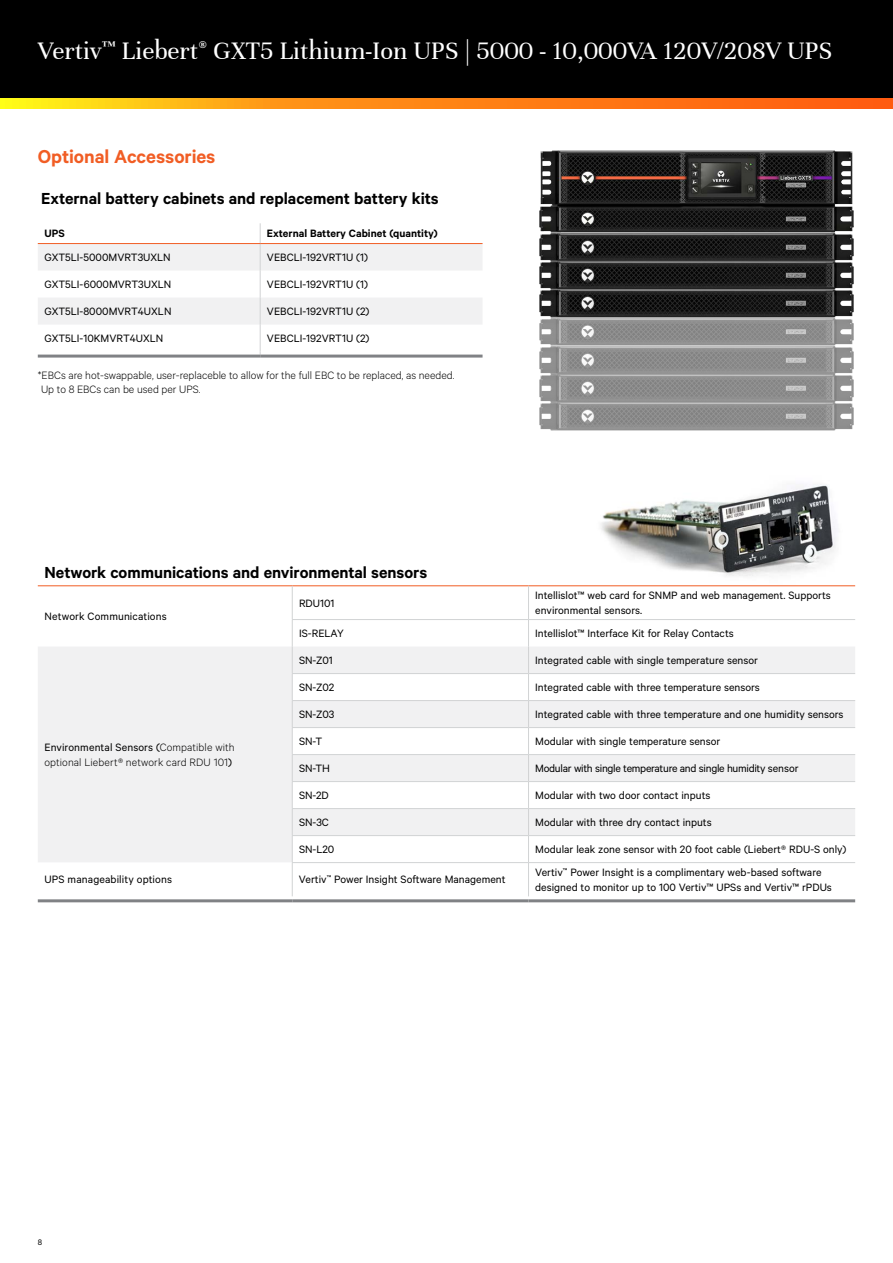
<style>
.page{position:relative;width:893px;height:1263px;background:#fff}
.page>*{position:absolute;margin:0;border:0;box-sizing:border-box;transform-origin:0 0}
.t1{font:27px "Unna";color:#fff}
.t2{font:600 21px "Calibre";color:#f15d24}
.t3{font:600 18px "Calibre";color:#000}
.t4{font:12px/14.4px "Calibre";color:#000}
.t5{font:300 12px/14.4px "Calibre";color:#000}
.t6{font:12px "Calibre";letter-spacing:-.025em;color:#000}
.t7{font:600 12px "Calibre";color:#000}
.t8{font:9px "Calibre";color:#000}
.s1{font-weight:400}
</style>
<div class="page">
<div style="left:0;top:0;width:893px;height:108px;background:#000"></div>
<svg style="left:0;top:98px;width:893px;height:11px;background:#ff9014"></svg>
<img style="left:601px;top:484px;width:235px;height:92px">
<div style="left:38px;top:646px;width:817px;height:27px;background:#f1f1f2"></div>
<svg style="left:38px;top:673px;width:817px;height:223px;fill:#f1f1f2"></svg>
<hr style="left:38px;top:585px;width:254px;height:1px;background:#f15d24">
<hr style="left:292px;top:585px;width:236px;height:1px;background:#f15d24">
<hr style="left:528px;top:585px;width:327px;height:1px;background:#f15d24">
<hr style="left:292px;top:586px;width:1px;height:33px;background:#d1d3d4">
<hr style="left:528px;top:586px;width:1px;height:33px;background:#d1d3d4">
<svg style="left:292px;top:620px;width:1px;height:242px"></svg>
<svg style="left:528px;top:620px;width:1px;height:242px"></svg>
<hr style="left:292px;top:863px;width:1px;height:33px;background:#d1d3d4">
<hr style="left:528px;top:863px;width:1px;height:33px;background:#d1d3d4">
<hr style="left:292px;top:673px;width:236px;height:1px;background:#d1d3d4">
<hr style="left:528px;top:673px;width:327px;height:1px;background:#d1d3d4">
<hr style="left:292px;top:700px;width:236px;height:1px;background:#d1d3d4">
<hr style="left:528px;top:700px;width:327px;height:1px;background:#d1d3d4">
<hr style="left:292px;top:727px;width:236px;height:1px;background:#d1d3d4">
<hr style="left:528px;top:727px;width:327px;height:1px;background:#d1d3d4">
<hr style="left:292px;top:754px;width:236px;height:1px;background:#d1d3d4">
<hr style="left:528px;top:754px;width:327px;height:1px;background:#d1d3d4">
<hr style="left:292px;top:781px;width:236px;height:1px;background:#d1d3d4">
<hr style="left:528px;top:781px;width:327px;height:1px;background:#d1d3d4">
<hr style="left:292px;top:808px;width:236px;height:1px;background:#d1d3d4">
<hr style="left:528px;top:808px;width:327px;height:1px;background:#d1d3d4">
<hr style="left:292px;top:835px;width:236px;height:1px;background:#d1d3d4">
<hr style="left:528px;top:835px;width:327px;height:1px;background:#d1d3d4">
<hr style="left:292px;top:862px;width:236px;height:1px;background:#d1d3d4">
<hr style="left:528px;top:862px;width:327px;height:1px;background:#d1d3d4">
<hr style="left:292px;top:619px;width:236px;height:1px;background:#d1d3d4">
<hr style="left:528px;top:619px;width:327px;height:1px;background:#d1d3d4">
<hr style="left:38px;top:899px;width:254px;height:3px;background:#808285">
<hr style="left:292px;top:899px;width:236px;height:3px;background:#808285">
<hr style="left:528px;top:899px;width:327px;height:3px;background:#808285">
<svg style="left:38px;top:223px;width:445px;height:132px"></svg>
<hr style="left:38px;top:355px;width:222px;height:3px;background:#808285">
<hr style="left:260px;top:355px;width:223px;height:3px;background:#808285">
<hr style="left:38px;top:243px;width:222px;height:1px;background:#f15d24">
<hr style="left:260px;top:243px;width:223px;height:1px;background:#f15d24">
<img style="left:539px;top:234px;width:315px;height:83px">
<img style="left:539px;top:347px;width:315px;height:84px">
<img style="left:539px;top:317px;width:315px;height:30px">
<img style="left:539px;top:150px;width:315px;height:84px">
<h1 class="t1" style="left:38px;top:35px;width:796px">Vertiv<sup>™</sup> Liebert<sup>®</sup> GXT5 Lithium-Ion UPS | 5000 - 10,000VA 120V/208V UPS</h1>
<h2 class="t2" style="left:38px;top:144px;width:179px">Optional Accessories</h2>
<h3 class="t3" style="left:41px;top:188px;width:399px">External battery cabinets and replacement battery kits</h3>
<p class="t7" style="left:45px;top:226px;width:22px">UPS</p>
<p class="t7" style="left:267px;top:226px;width:172px">External Battery Cabinet (quantity)</p>
<p class="t4" style="left:45px;top:250px;width:128px">GXT5LI-5000MVRT3UXLN</p>
<p class="t4" style="left:267px;top:250px;width:102px">VEBCLI-192VRT1U (1)</p>
<p class="t4" style="left:45px;top:277px;width:128px">GXT5LI-6000MVRT3UXLN</p>
<p class="t4" style="left:267px;top:277px;width:102px">VEBCLI-192VRT1U (1)</p>
<p class="t4" style="left:45px;top:304px;width:128px">GXT5LI-8000MVRT4UXLN</p>
<p class="t4" style="left:267px;top:304px;width:104px">VEBCLI-192VRT1U (2)</p>
<p class="t4" style="left:45px;top:331px;width:120px">GXT5LI-10KMVRT4UXLN</p>
<p class="t4" style="left:267px;top:331px;width:104px">VEBCLI-192VRT1U (2)</p>
<p class="t5" style="left:38px;top:367px;width:418px">*EBCs are hot-swappable, user-replaceble to allow for the full EBC to be replaced, as needed.<br>Up to 8 EBCs can be used per UPS.</p>
<h3 class="t3" style="left:45px;top:562px;width:384px">Network communications and environmental sensors</h3>
<p class="t4" style="left:45px;top:609px;width:124px">Network Communications</p>
<p class="t4" style="left:299px;top:595px;width:37px">RDU101</p>
<p class="t4" style="left:535px;top:588px;width:297px">Intellislot™ web card for SNMP and web management. Supports environmental sensors.</p>
<p class="t4" style="left:299px;top:626px;width:46px">IS-RELAY</p>
<p class="t4" style="left:535px;top:626px;width:200px">Intellislot™ Interface Kit for Relay Contacts</p>
<p class="t5" style="left:45px;top:740px;width:192px"><span class="s1">Environmental Sensors (</span>Compatible with optional Liebert® network card RDU 101<span class="s1">)</span></p>
<p class="t4" style="left:299px;top:652px;width:35px">SN-Z01</p>
<p class="t4" style="left:535px;top:652px;width:224px">Integrated cable with single temperature sensor</p>
<p class="t4" style="left:299px;top:680px;width:37px">SN-Z02</p>
<p class="t4" style="left:535px;top:680px;width:226px">Integrated cable with three temperature sensors</p>
<p class="t4" style="left:299px;top:707px;width:37px">SN-Z03</p>
<p class="t4" style="left:535px;top:707px;width:310px">Integrated cable with three temperature and one humidity sensors</p>
<p class="t4" style="left:299px;top:734px;width:25px">SN-T</p>
<p class="t4" style="left:535px;top:734px;width:187px">Modular with single temperature sensor</p>
<p class="t4" style="left:299px;top:761px;width:33px">SN-TH</p>
<p class="t6" style="left:535px;top:761px;width:265px">Modular with single temperature and single humidity sensor</p>
<p class="t4" style="left:299px;top:788px;width:31px">SN-2D</p>
<p class="t4" style="left:535px;top:788px;width:177px">Modular with two door contact inputs</p>
<p class="t4" style="left:299px;top:815px;width:31px">SN-3C</p>
<p class="t4" style="left:535px;top:815px;width:178px">Modular with three dry contact inputs</p>
<p class="t4" style="left:299px;top:842px;width:37px">SN-L20</p>
<p class="t4" style="left:535px;top:842px;width:313px">Modular leak zone sensor with 20 foot cable (Liebert® RDU-S only)</p>
<p class="t4" style="left:45px;top:872px;width:129px">UPS manageability options</p>
<p class="t4" style="left:299px;top:872px;width:208px">Vertiv<sup>™</sup> Power Insight Software Management</p>
<p class="t4" style="left:535px;top:865px;width:298px">Vertiv<sup>™</sup> Power Insight is a complimentary web-based software designed to monitor up to 100 Vertiv™ UPSs and Vertiv™ rPDUs</p>
<p class="t8" style="left:38px;top:1236px;width:6px">8</p>
</div>
